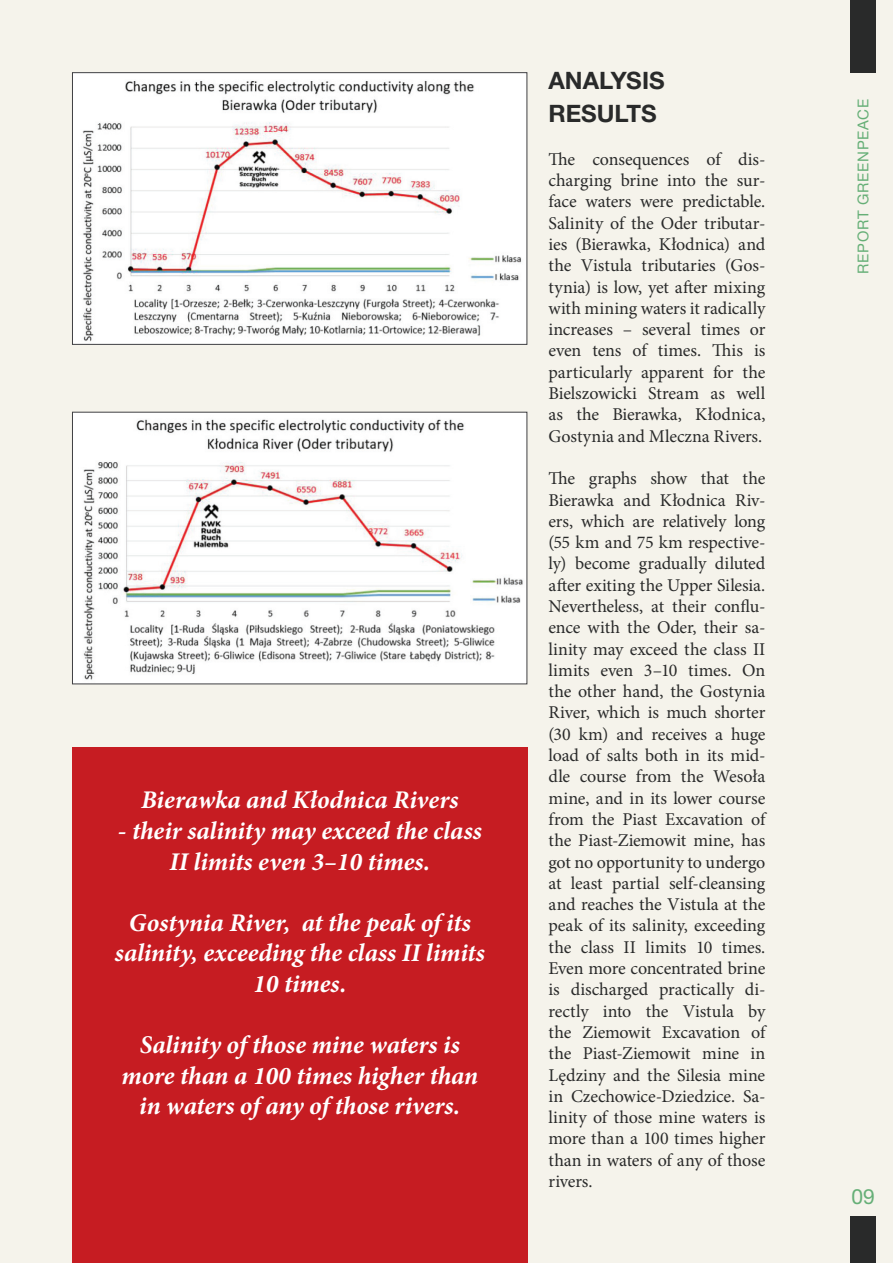
<style>
.page{position:relative;width:893px;height:1263px;background:#f5f3eb}
.page>*{position:absolute;margin:0;border:0;box-sizing:border-box;transform-origin:0 0}
.t1{font:italic 700 25.5px/30.6px "Minion Pro";letter-spacing:-.005em;color:#fff;text-align:center}
.t2{font:700 24px/32.4px "Helvetica Neue LT Pro";color:#292a2a}
.t3{font:21px "Helvetica Neue LT Pro";color:#66af77}
.t4{font:18px/21.3px "Minion Pro";letter-spacing:-.005em;color:#292a2a;text-align:justify}
.t5{font:15px "Helvetica Neue LT Pro";letter-spacing:.05em;color:#66af77}
</style>
<div class="page">
<div style="left:72px;top:747px;width:455px;height:516px;background:#c61c22"></div>
<img style="left:74px;top:414px;width:451px;height:268px">
<div style="left:72px;top:412px;width:455px;height:272px;border:1px solid #3f3f42"></div>
<img style="left:74px;top:74px;width:451px;height:269px">
<div style="left:72px;top:72px;width:455px;height:273px;border:1px solid #3f3f42"></div>
<div style="left:850px;top:0;width:26px;height:72px;background:#292a2a"></div>
<div style="left:850px;top:1216px;width:26px;height:47px;background:#292a2a"></div>
<h1 class="t1" style="left:141px;top:784px;width:319px">Bierawka and Kłodnica Rivers</h1>
<h1 class="t1" style="left:118px;top:815px;width:365px">- their salinity may exceed the class<br>II limits even 3–10 times.</h1>
<h1 class="t1" style="left:115px;top:907px;width:371px">Gostynia River, at the peak of its salinity, exceeding the class II limits<br>10 times.</h1>
<h1 class="t1" style="left:121px;top:1029px;width:358px">Salinity of those mine waters is more than a 100 times higher than in waters of any of those rivers.</h1>
<h2 class="t2" style="left:549px;top:64px;width:118px">ANALYSIS<br>RESULTS</h2>
<p class="t4" style="left:549px;top:148px;width:218px">The consequences of dis&shy;charging brine into the sur&shy;face waters were predictable.<br>Salinity of the Oder tributar&shy;ies (Bierawka, Kłodnica) and the Vistula tributaries (Gos&shy;tynia) is low, yet after mixing with mining waters it radically increases – several times or even tens of times. This is particularly apparent for the Bielszowicki Stream as well as the Bierawka, Kłodnica, Gostynia and Mleczna Rivers.</p>
<p class="t4" style="left:549px;top:468px;width:218px">The graphs show that the Bierawka and Kłodnica Riv&shy;ers, which are relatively long (55 km and 75 km respective&shy;ly) become gradually diluted after exiting the Upper Silesia.<br>Nevertheless, at their conflu&shy;ence with the Oder, their sa&shy;linity may exceed the class II limits even 3–10 times. On the other hand, the Gostynia River, which is much shorter (30 km) and receives a huge load of salts both in its mid&shy;dle course from the Wesoła mine, and in its lower course from the Piast Excavation of the Piast-Ziemowit mine, has got no opportunity to undergo at least partial self-cleansing and reaches the Vistula at the peak of its salinity, exceeding the class II limits 10 times.<br>Even more concentrated brine is discharged practically di&shy;rectly into the Vistula by the Ziemowit Excavation of the Piast-Ziemowit mine in Lędziny and the Silesia mine in Czechowice-Dziedzice. Sa&shy;linity of those mine waters is more than a 100 times higher than in waters of any of those rivers.</p>
<p class="t5" style="left:854px;top:274px;width:176px;rotate:-90deg">REPORT GREENPEACE</p>
<p class="t3" style="left:851px;top:1183px;width:25px">09</p>
</div>
